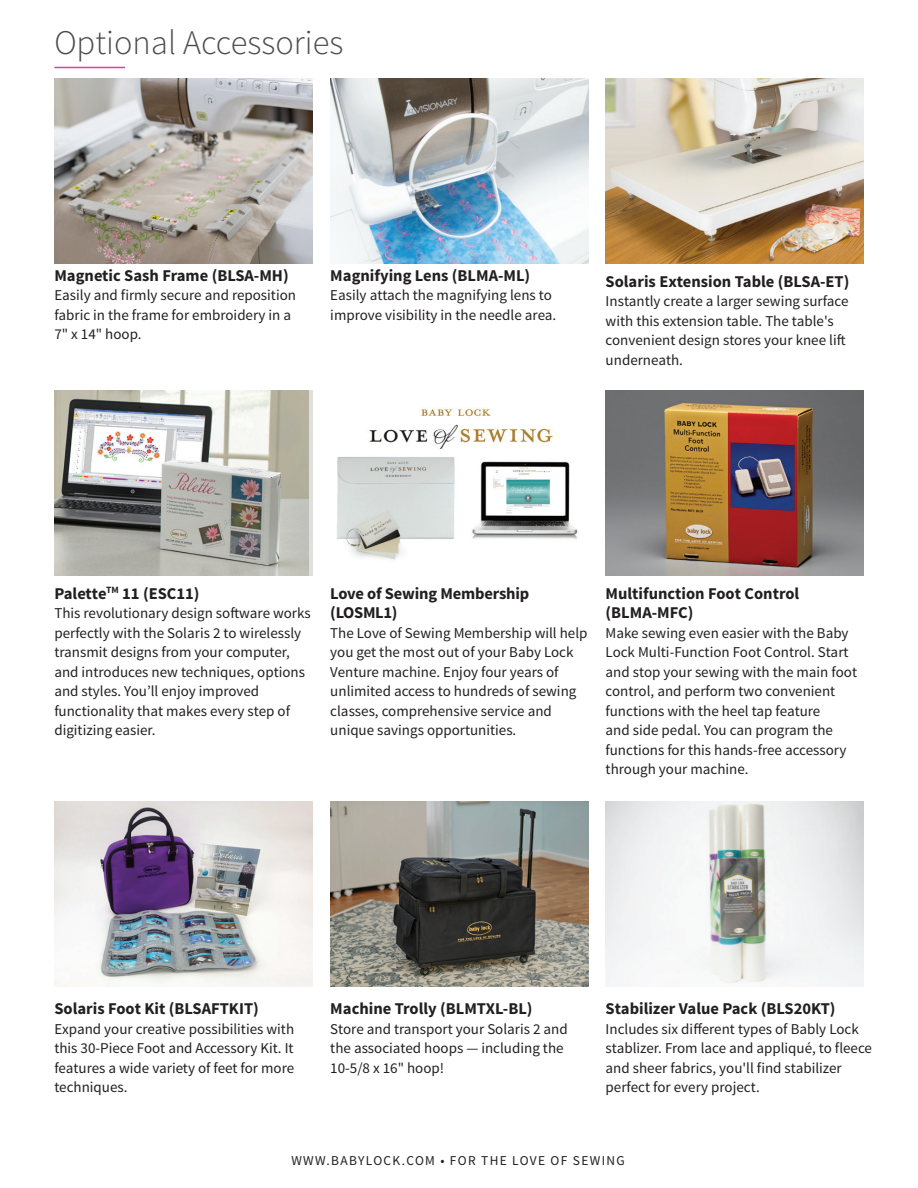
<style>
.page{position:relative;width:918px;height:1188px;background:#fff}
.page>*{position:absolute;margin:0;border:0;box-sizing:border-box;transform-origin:0 0}
.t1{font:300 34.5px "Source Sans Pro";color:#4b4c4d}
.t2{font:700 16.5px/19.5px "Source Sans Pro";color:#231f20}
.t3{font:15px/19.5px "Source Sans Pro";color:#231f20}
.t4{font:13.5px "Source Sans Pro";letter-spacing:.1em;color:#231f20}
</style>
<div class="page">
<img style="left:330px;top:801px;width:258px;height:186px">
<img style="left:54px;top:801px;width:258px;height:186px">
<img style="left:54px;top:78px;width:259px;height:186px">
<img style="left:330px;top:78px;width:259px;height:186px">
<img style="left:606px;top:801px;width:258px;height:186px">
<img style="left:606px;top:390px;width:258px;height:186px">
<img style="left:54px;top:390px;width:254px;height:186px">
<img style="left:337px;top:409px;width:241px;height:151px">
<hr style="left:54px;top:67px;width:71px;height:1px;background:#d44699">
<img style="left:606px;top:78px;width:258px;height:186px">
<h1 class="t1" style="left:54px;top:21px;width:291px">Optional Accessories</h1>
<p class="t2" style="left:54px;top:266px;width:236px">Magnetic Sash Frame (BLSA-MH)</p>
<p class="t3" style="left:54px;top:286px;width:243px">Easily and firmly secure and reposition fabric in the frame for embroidery in a<br>7" x 14" hoop.</p>
<p class="t2" style="left:330px;top:266px;width:201px">Magnifying Lens (BLMA-ML)</p>
<p class="t3" style="left:330px;top:286px;width:228px">Easily attach the magnifying lens to improve visibility in the needle area.</p>
<p class="t2" style="left:606px;top:272px;width:245px">Solaris Extension Table (BLSA-ET)</p>
<p class="t3" style="left:606px;top:292px;width:244px">Instantly create a larger sewing surface with this extension table. The table's convenient design stores your knee lift underneath.</p>
<p class="t2" style="left:54px;top:584px;width:147px">Palette<sup>TM</sup> 11 (ESC11)</p>
<p class="t3" style="left:54px;top:604px;width:258px">This revolutionary design software works perfectly with the Solaris 2 to wirelessly transmit designs from your computer, and introduces new techniques, options and styles. You’ll enjoy improved functionality that makes every step of digitizing easier.</p>
<p class="t2" style="left:330px;top:584px;width:200px">Love of Sewing Membership (LOSML1)</p>
<p class="t3" style="left:330px;top:623px;width:259px">The Love of Sewing Membership will help you get the most out of your Baby Lock Venture machine. Enjoy four years of unlimited access to hundreds of sewing classes, comprehensive service and unique savings opportunities.</p>
<p class="t2" style="left:606px;top:584px;width:195px">Multifunction Foot Control (BLMA-MFC)</p>
<p class="t3" style="left:606px;top:623px;width:253px">Make sewing even easier with the Baby Lock Multi-Function Foot Control. Start and stop your sewing with the main foot control, and perform two convenient functions with the heel tap feature<br>and side pedal. You can program the functions for this hands-free accessory through your machine.</p>
<p class="t2" style="left:54px;top:1000px;width:206px">Solaris Foot Kit (BLSAFTKIT)</p>
<p class="t3" style="left:54px;top:1019px;width:241px;text-align:justify">Expand your creative possibilities with this 30-Piece Foot and Accessory Kit. It features a wide variety of feet for more techniques.</p>
<p class="t2" style="left:330px;top:1000px;width:204px">Machine Trolly (BLMTXL-BL)</p>
<p class="t3" style="left:330px;top:1019px;width:239px">Store and transport your Solaris 2 and the associated hoops — including the<br>10-5/8 x 16" hoop!</p>
<p class="t2" style="left:606px;top:1000px;width:231px">Stabilizer Value Pack (BLS20KT)</p>
<p class="t3" style="left:606px;top:1019px;width:268px">Includes six different types of Bably Lock stablizer. From lace and appliqué, to fleece and sheer fabrics, you'll find stabilizer perfect for every project.</p>
<p class="t4" style="left:291px;top:1152px;width:335px">WWW.BABYLOCK.COM • FOR THE LOVE OF SEWING</p>
</div>
